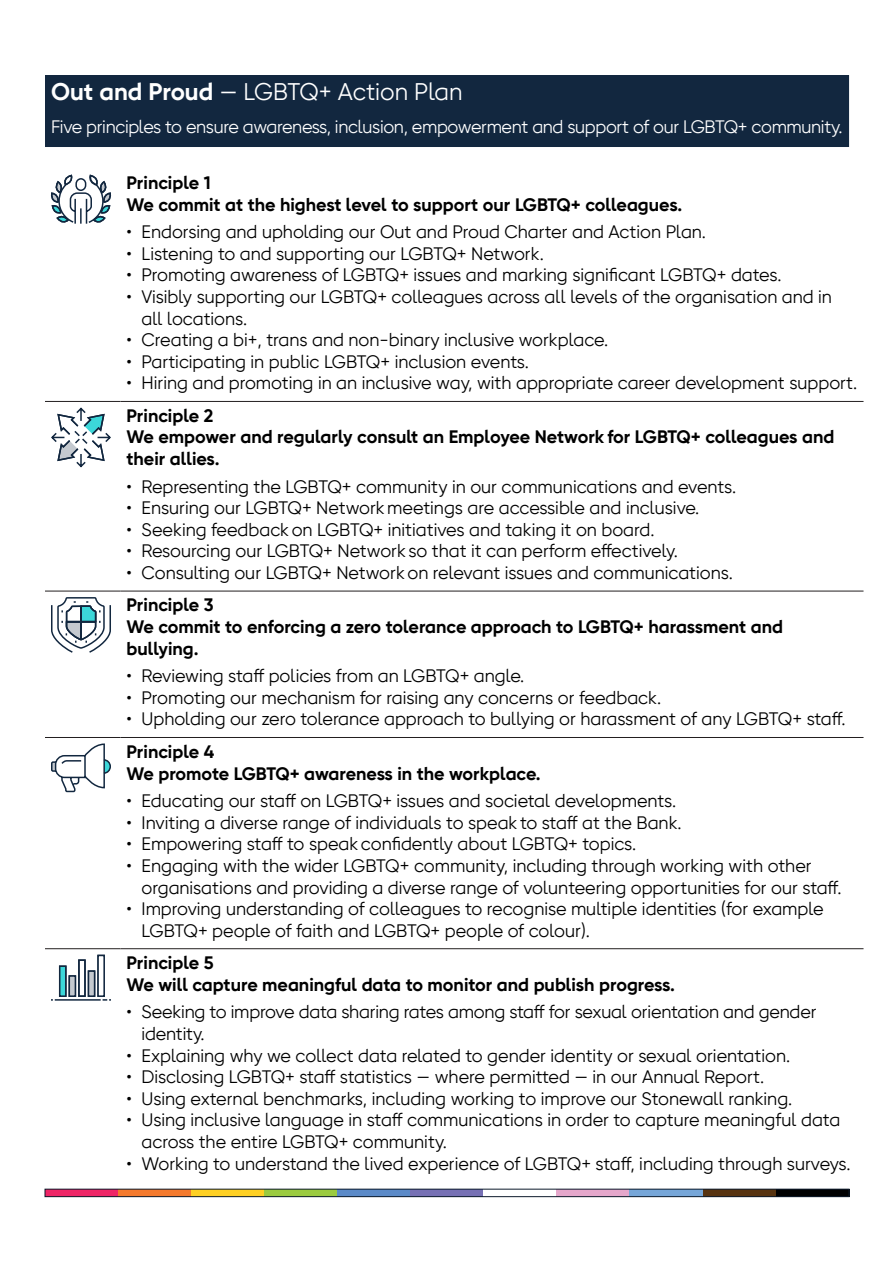
<style>
.page{position:relative;width:893px;height:1263px;background:#fff}
.page>*{position:absolute;margin:0;border:0;box-sizing:border-box;transform-origin:0 0}
.Heading_1{font:24px "Gilroy For BOE";color:#fff}
.t1{font:18px/21.6px "Gilroy For BOE";color:#000}
.Bold_body_copy_4px_s{font:700 18px/21.6px "Gilroy For BOE";color:#000}
.Body_copy{font:18px "Gilroy For BOE";letter-spacing:-.02em;color:#fff}
.Bold_body_copy{font:700 18px "Gilroy For BOE";color:#000}
.s1{font-weight:700}
</style>
<div class="page">
<div style="left:45px;top:75px;width:804px;height:72px;background:#12273f"></div>
<hr style="left:45px;top:401px;width:76px;height:1px;background:#231f20">
<hr style="left:121px;top:401px;width:742px;height:1px;background:#231f20">
<hr style="left:45px;top:591px;width:76px;height:1px;background:#231f20">
<hr style="left:121px;top:591px;width:742px;height:1px;background:#231f20">
<hr style="left:45px;top:737px;width:76px;height:1px;background:#231f20">
<hr style="left:121px;top:737px;width:742px;height:1px;background:#231f20">
<hr style="left:45px;top:948px;width:76px;height:1px;background:#231f20">
<hr style="left:121px;top:948px;width:742px;height:1px;background:#231f20">
<svg style="left:51px;top:174px;width:61px;height:50px"></svg>
<svg style="left:51px;top:407px;width:60px;height:61px"></svg>
<svg style="left:51px;top:597px;width:60px;height:56px"></svg>
<svg style="left:51px;top:743px;width:60px;height:50px"></svg>
<svg style="left:103px;top:999px;width:8px;height:2px"></svg>
<div style="left:78px;top:959px;width:8px;height:38px;border:2px solid #12273f"></div>
<svg style="left:97px;top:955px;width:8px;height:42px"></svg>
<svg style="left:88px;top:970px;width:7px;height:27px"></svg>
<svg style="left:59px;top:965px;width:8px;height:32px"></svg>
<svg style="left:69px;top:975px;width:7px;height:22px"></svg>
<hr style="left:55px;top:999px;width:46px;height:2px;background:#12273f">
<div style="left:45px;top:1189px;width:73px;height:8px;background:#ee2566"></div>
<div style="left:118px;top:1189px;width:73px;height:8px;background:#f4792c"></div>
<div style="left:191px;top:1189px;width:73px;height:8px;background:#fed023"></div>
<div style="left:264px;top:1189px;width:73px;height:8px;background:#9bcb3f"></div>
<div style="left:337px;top:1189px;width:73px;height:8px;background:#5b8ac8"></div>
<div style="left:410px;top:1189px;width:73px;height:8px;background:#7670b4"></div>
<div style="left:556px;top:1189px;width:73px;height:8px;background:#e5a7cb"></div>
<div style="left:630px;top:1189px;width:73px;height:8px;background:#76a6d8"></div>
<div style="left:703px;top:1189px;width:73px;height:8px;background:#573310"></div>
<div style="left:776px;top:1189px;width:73px;height:8px;background:#000001"></div>
<div style="left:45px;top:1189px;width:804px;height:8px;border:1px solid #0d1b2c"></div>
<p class="Heading_1" style="left:51px;top:78px;width:413px"><span class="s1">Out and Proud</span> — LGBTQ+ Action Plan</p>
<p class="Body_copy" style="left:51px;top:116px;width:793px">Five principles to ensure awareness, inclusion, empowerment and support of our LGBTQ+ community.</p>
<p class="Bold_body_copy" style="left:127px;top:172px;width:86px">Principle 1</p>
<p class="Bold_body_copy_4px_s" style="left:127px;top:194px;width:557px">We commit at the highest level to support our LGBTQ+ colleagues.</p>
<p class="t1" style="left:127px;top:221px;width:581px">• Endorsing and upholding our Out and Proud Charter and Action Plan.</p>
<p class="t1" style="left:127px;top:243px;width:419px">• Listening to and supporting our LGBTQ+ Network.</p>
<p class="t1" style="left:127px;top:264px;width:656px">• Promoting awareness of LGBTQ+ issues and marking significant LGBTQ+ dates.</p>
<p class="t1" style="left:142px;top:286px;width:692px;text-indent:-15px">• Visibly supporting our LGBTQ+ colleagues across all levels of the organisation and in all locations.</p>
<p class="t1" style="left:127px;top:329px;width:483px">• Creating a bi+, trans and non-binary inclusive workplace.</p>
<p class="t1" style="left:127px;top:351px;width:404px">• Participating in public LGBTQ+ inclusion events.</p>
<p class="t1" style="left:127px;top:372px;width:732px">• Hiring and promoting in an inclusive way, with appropriate career development support.</p>
<p class="Bold_body_copy" style="left:127px;top:405px;width:88px">Principle 2</p>
<p class="Bold_body_copy_4px_s" style="left:127px;top:426px;width:709px">We empower and regularly consult an Employee Network for LGBTQ+ colleagues and their allies.</p>
<p class="t1" style="left:127px;top:476px;width:611px">• Representing the LGBTQ+ community in our communications and events.</p>
<p class="t1" style="left:127px;top:497px;width:574px">• Ensuring our LGBTQ+ Network meetings are accessible and inclusive.</p>
<p class="t1" style="left:127px;top:519px;width:529px">• Seeking feedback on LGBTQ+ initiatives and taking it on board.</p>
<p class="t1" style="left:127px;top:540px;width:553px">• Resourcing our LGBTQ+ Network so that it can perform effectively.</p>
<p class="t1" style="left:127px;top:562px;width:608px">• Consulting our LGBTQ+ Network on relevant issues and communications.</p>
<p class="Bold_body_copy" style="left:127px;top:594px;width:89px">Principle 3</p>
<p class="Bold_body_copy_4px_s" style="left:127px;top:616px;width:658px">We commit to enforcing a zero tolerance approach to LGBTQ+ harassment and bullying.</p>
<p class="t1" style="left:127px;top:665px;width:399px">• Reviewing staff policies from an LGBTQ+ angle.</p>
<p class="t1" style="left:127px;top:687px;width:536px">• Promoting our mechanism for raising any concerns or feedback.</p>
<p class="t1" style="left:127px;top:708px;width:721px">• Upholding our zero tolerance approach to bullying or harassment of any LGBTQ+ staff.</p>
<p class="Bold_body_copy" style="left:127px;top:741px;width:89px">Principle 4</p>
<p class="Bold_body_copy_4px_s" style="left:127px;top:762px;width:416px">We promote LGBTQ+ awareness in the workplace.</p>
<p class="t1" style="left:127px;top:790px;width:551px">• Educating our staff on LGBTQ+ issues and societal developments.</p>
<p class="t1" style="left:127px;top:812px;width:557px">• Inviting a diverse range of individuals to speak to staff at the Bank.</p>
<p class="t1" style="left:127px;top:833px;width:511px">• Empowering staff to speak confidently about LGBTQ+ topics.</p>
<p class="t1" style="left:142px;top:855px;width:701px;text-indent:-15px">• Engaging with the wider LGBTQ+ community, including through working with other organisations and providing a diverse range of volunteering opportunities for our staff.</p>
<p class="t1" style="left:142px;top:898px;width:684px;text-indent:-15px">• Improving understanding of colleagues to recognise multiple identities (for example<br>LGBTQ+ people of faith and LGBTQ+ people of colour).</p>
<p class="Bold_body_copy" style="left:127px;top:952px;width:89px">Principle 5</p>
<p class="Bold_body_copy_4px_s" style="left:127px;top:974px;width:550px">We will capture meaningful data to monitor and publish progress.</p>
<p class="t1" style="left:142px;top:1001px;width:676px;text-indent:-15px">• Seeking to improve data sharing rates among staff for sexual orientation and gender identity.</p>
<p class="t1" style="left:127px;top:1044px;width:665px">• Explaining why we collect data related to gender identity or sexual orientation.</p>
<p class="t1" style="left:127px;top:1066px;width:639px">• Disclosing LGBTQ+ staff statistics — where permitted — in our Annual Report.</p>
<p class="t1" style="left:127px;top:1088px;width:667px">• Using external benchmarks, including working to improve our Stonewall ranking.</p>
<p class="t1" style="left:142px;top:1109px;width:700px;text-indent:-15px">• Using inclusive language in staff communications in order to capture meaningful data across the entire LGBTQ+ community.</p>
<p class="t1" style="left:127px;top:1152px;width:726px">• Working to understand the lived experience of LGBTQ+ staff, including through surveys.</p>
</div>
